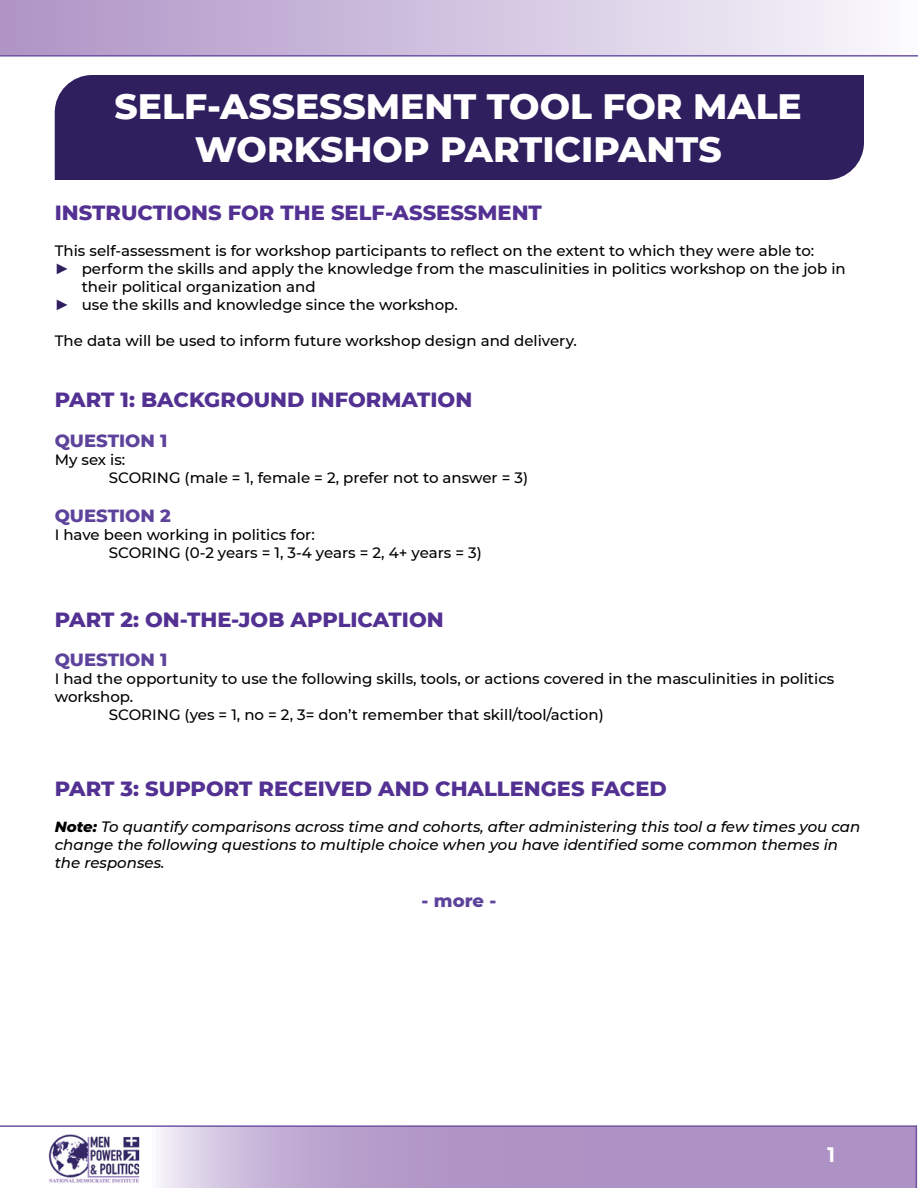
<style>
.page{position:relative;width:918px;height:1188px;background:#fff}
.page>*{position:absolute;margin:0;border:0;box-sizing:border-box;transform-origin:0 0}
.t1{font:800 36px/43.2px "Montserrat";color:#fff;text-align:center}
.t2{font:800 21px "Montserrat";color:#533193}
.t3{font:700 21px "Montserrat";color:#fff}
.t4{font:800 18px "Montserrat";color:#5d439b}
.t5{font:500 15px/18px "Montserrat";color:#000}
.t6{font:italic 500 15px/18px "Montserrat";color:#000}
.s1{font-family:"Arial";font-weight:400;color:#301f5f}
.s2{font-weight:800}
</style>
<div class="page">
<svg style="left:0;top:1125px;width:917px;height:63px;background:#baa4ce"></svg>
<svg style="left:0;top:0;width:918px;height:57px;background:#d0c2df"></svg>
<img style="left:44px;top:1131px;width:101px;height:57px">
<div style="left:55px;top:75px;width:809px;height:105px;background:#301f5f"></div>
<h1 class="t1" style="left:115px;top:82px;width:689px">SELF-ASSESSMENT TOOL FOR MALE<br>WORKSHOP PARTICIPANTS</h1>
<h2 class="t2" style="left:55px;top:197px;width:489px">INSTRUCTIONS FOR THE SELF-ASSESSMENT</h2>
<p class="t5" style="left:55px;top:241px;width:761px">This self-assessment is for workshop participants to reflect on the extent to which they were able to:</p>
<p class="t5" style="left:55px;top:259px;width:793px"><span class="s1">►</span> perform the skills and apply the knowledge from the masculinities in politics workshop on the job in</p>
<p class="t5" style="left:82px;top:277px;width:235px">their political organization and</p>
<p class="t5" style="left:55px;top:295px;width:405px"><span class="s1">►</span> use the skills and knowledge since the workshop.</p>
<p class="t5" style="left:55px;top:331px;width:524px">The data will be used to inform future workshop design and delivery.</p>
<h2 class="t2" style="left:55px;top:384px;width:419px">PART 1: BACKGROUND INFORMATION</h2>
<p class="t4" style="left:55px;top:427px;width:114px">QUESTION 1</p>
<p class="t5" style="left:109px;top:450px;width:421px;text-indent:-54px">My sex is:<br>SCORING (male = 1, female = 2, prefer not to answer = 3)</p>
<p class="t4" style="left:55px;top:503px;width:118px">QUESTION 2</p>
<p class="t5" style="left:109px;top:525px;width:375px;text-indent:-54px">I have been working in politics for:<br>SCORING (0-2 years = 1, 3-4 years = 2, 4+ years = 3)</p>
<h2 class="t2" style="left:55px;top:604px;width:391px">PART 2: ON-THE-JOB APPLICATION</h2>
<p class="t4" style="left:55px;top:647px;width:114px">QUESTION 1</p>
<p class="t5" style="left:55px;top:669px;width:781px">I had the opportunity to use the following skills, tools, or actions covered in the masculinities in politics</p>
<p class="t5" style="left:55px;top:687px;width:80px">workshop.</p>
<p class="t5" style="left:109px;top:705px;width:497px">SCORING (yes = 1, no = 2, 3= don’t remember that skill/tool/action)</p>
<h2 class="t2" style="left:55px;top:773px;width:614px">PART 3: SUPPORT RECEIVED AND CHALLENGES FACED</h2>
<p class="t6" style="left:55px;top:817px;width:807px"><span class="s2">Note:</span> To quantify comparisons across time and cohorts, after administering this tool a few times you can change the following questions to multiple choice when you have identified some common themes in the responses.</p>
<p class="t4" style="left:422px;top:888px;width:76px">- more -</p>
<h2 class="t3" style="left:827px;top:1142px;width:10px">1</h2>
</div>
